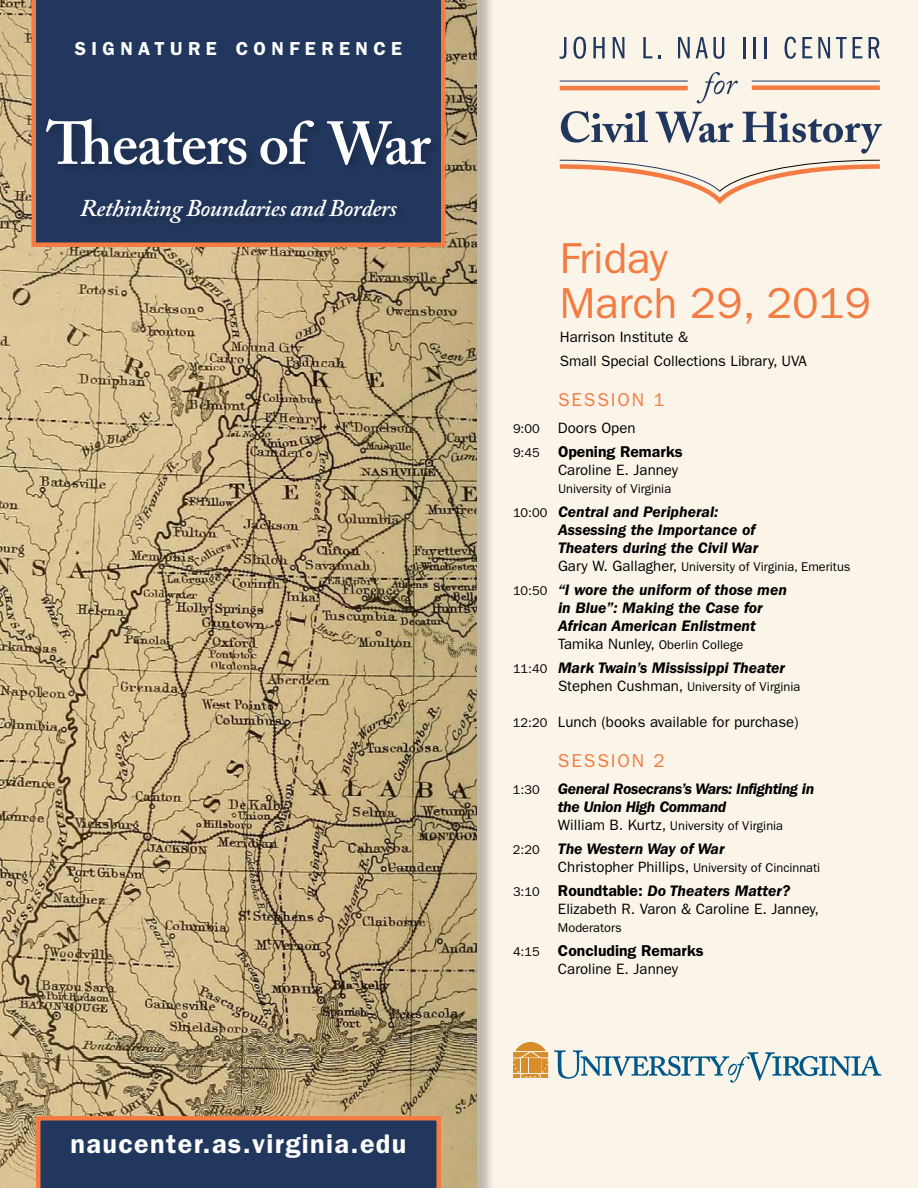
<style>
.page{position:relative;width:918px;height:1188px;background:#fff}
.page>*{position:absolute;margin:0;border:0;box-sizing:border-box;transform-origin:0 0}
.t1{font:600 60px "Adobe Caslon Pro";letter-spacing:-.02em;color:#fff}
.t2{font:43.5px/45px "ITC Franklin Gothic Std";color:#f47b42}
.t3{font:600 27px "ITC Franklin Gothic Std";letter-spacing:.05em;color:#fff}
.t4{font:italic 600 24px "Adobe Caslon Pro";letter-spacing:-.02em;color:#fff}
.t5{font:600 18.9px "ITC Franklin Gothic Std";letter-spacing:.285em;color:#fff}
.t6{font:18.75px "ITC Franklin Gothic Std";letter-spacing:.1em;color:#f47b42}
.t7{font:italic 600 15.75px/18px "ITC Franklin Gothic Std";color:#000}
.t8{font:italic 600 15.75px/18px "ITC Franklin Gothic Std";letter-spacing:-.025em;color:#000}
.t9{font:600 15.75px "ITC Franklin Gothic Std";color:#000}
.t10{font:15px/24px "ITC Franklin Gothic Std";color:#000}
.t11{font:12.75px "ITC Franklin Gothic Std";color:#000}
.s1{font-size:12.75px}
.s2{font-weight:400;font-size:12.75px}
.s3{font-weight:400;font-style:normal;font-size:12.75px}
.s4{font-size:15px}
.s5{font-style:normal}
</style>
<div class="page">
<div style="left:126px;top:0;width:792px;height:1188px;background:#fbf5e9"></div>
<div style="left:0;top:0;width:496px;height:1188px;background:#000;opacity:.25"></div>
<img style="left:0;top:0;width:477px;height:1188px">
<svg style="left:36px;top:1116px;width:405px;height:72px;background:#333c5a"></svg>
<svg style="left:32px;top:0;width:414px;height:247px;background:#303b5b"></svg>
<div style="left:43px;top:115px;width:400px;height:121px;background:#21365c"></div>
<svg style="left:560px;top:37px;width:6px;height:22px"></svg>
<svg style="left:573px;top:37px;width:13px;height:22px"></svg>
<svg style="left:593px;top:37px;width:12px;height:21px"></svg>
<svg style="left:613px;top:37px;width:11px;height:21px"></svg>
<svg style="left:643px;top:37px;width:9px;height:21px"></svg>
<svg style="left:678px;top:37px;width:12px;height:21px"></svg>
<svg style="left:696px;top:37px;width:28px;height:22px"></svg>
<hr style="left:743px;top:37px;width:2px;height:21px;background:#22375d">
<hr style="left:753px;top:37px;width:3px;height:21px;background:#22375d">
<hr style="left:764px;top:37px;width:2px;height:21px;background:#22375d">
<svg style="left:785px;top:37px;width:11px;height:22px"></svg>
<svg style="left:802px;top:37px;width:10px;height:21px"></svg>
<svg style="left:818px;top:37px;width:12px;height:21px"></svg>
<svg style="left:836px;top:37px;width:11px;height:21px"></svg>
<svg style="left:853px;top:37px;width:10px;height:21px"></svg>
<svg style="left:869px;top:37px;width:11px;height:21px"></svg>
<svg style="left:559px;top:72px;width:323px;height:132px"></svg>
<svg style="left:513px;top:1042px;width:35px;height:36px"></svg>
<svg style="left:554px;top:1050px;width:327px;height:33px"></svg>
<p class="t5" style="left:75px;top:37px;width:329px">SIGNATURE CONFERENCE</p>
<h1 class="t1" style="left:46px;top:108px;width:386px">Theaters of War</h1>
<h3 class="t4" style="left:80px;top:194px;width:318px">Rethinking Boundaries and Borders</h3>
<h3 class="t3" style="left:71px;top:1127px;width:337px">naucenter.as.virginia.edu</h3>
<h2 class="t2" style="left:560px;top:236px;width:313px">Friday<br>March 29, 2019</h2>
<p class="t10" style="left:560px;top:325px;width:249px">Harrison Institute &amp;<br>Small Special Collections Library, UVA</p>
<p class="t6" style="left:558px;top:389px;width:108px">SESSION 1</p>
<p class="t10" style="left:513px;top:416px;width:124px"><span class="s1">9:00</span> Doors Open</p>
<p class="t9" style="left:513px;top:442px;width:171px"><span class="s2">9:45</span> Opening Remarks</p>
<p class="t10" style="left:558px;top:458px;width:121px">Caroline E. Janney</p>
<p class="t11" style="left:558px;top:481px;width:115px">University of Virginia</p>
<p class="t7" style="left:558px;top:503px;width:202px;text-indent:-45px"><span class="s3">10:00</span> Central and Peripheral:<br>Assessing the Importance of<br>Theaters during the Civil War</p>
<p class="t11" style="left:558px;top:559px;width:294px"><span class="s4">Gary W. Gallagher,</span> University of Virginia, Emeritus</p>
<p class="t7" style="left:558px;top:581px;width:231px;text-indent:-45px"><span class="s3">10:50</span> “I wore the uniform of those men in Blue”: Making the Case for<br>African American Enlistment</p>
<p class="t11" style="left:558px;top:637px;width:187px"><span class="s4">Tamika Nunley,</span> Oberlin College</p>
<p class="t7" style="left:513px;top:659px;width:274px"><span class="s3">11:40</span> Mark Twain’s Mississippi Theater</p>
<p class="t11" style="left:558px;top:679px;width:244px"><span class="s4">Stephen Cushman,</span> University of Virginia</p>
<p class="t10" style="left:513px;top:710px;width:287px"><span class="s1">12:20</span> Lunch (books available for purchase)</p>
<p class="t6" style="left:558px;top:750px;width:108px">SESSION 2</p>
<p class="t8" style="left:558px;top:780px;width:258px;text-indent:-45px"><span class="s3">1:30</span> General Rosecrans’s Wars: Infighting in the Union High Command</p>
<p class="t11" style="left:558px;top:819px;width:227px"><span class="s4">William B. Kurtz,</span> University of Virginia</p>
<p class="t7" style="left:513px;top:840px;width:213px"><span class="s3">2:20</span> The Western Way of War</p>
<p class="t11" style="left:558px;top:861px;width:264px"><span class="s4">Christopher Phillips,</span> University of Cincinnati</p>
<p class="t7" style="left:513px;top:882px;width:278px"><span class="s3">3:10</span> <span class="s5">Roundtable:</span> Do Theaters Matter?</p>
<p class="t10" style="left:558px;top:897px;width:263px">Elizabeth R. Varon &amp; Caroline E. Janney,</p>
<p class="t11" style="left:558px;top:921px;width:65px">Moderators</p>
<p class="t9" style="left:513px;top:942px;width:192px"><span class="s2">4:15</span> Concluding Remarks</p>
<p class="t10" style="left:558px;top:957px;width:121px">Caroline E. Janney</p>
</div>
